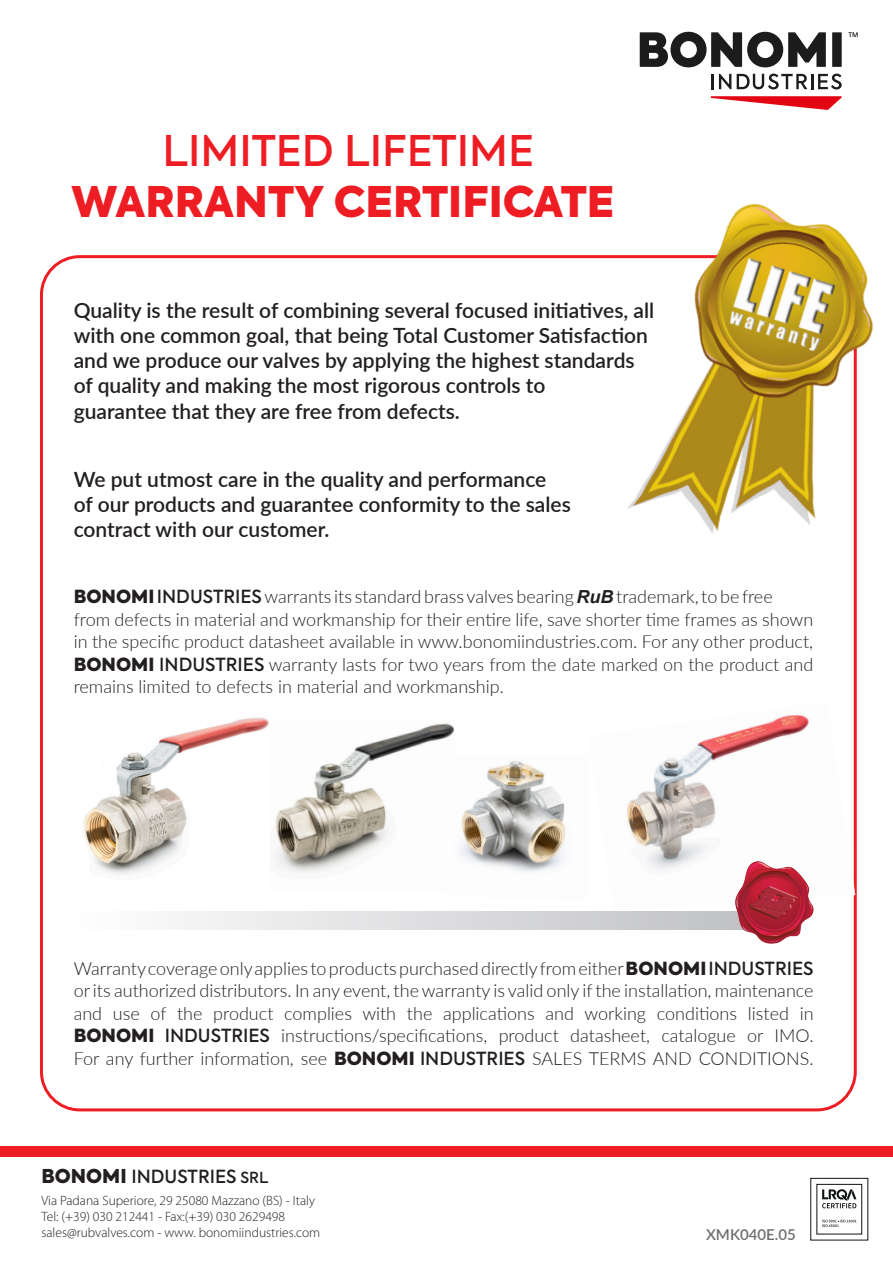
<style>
.page{position:relative;width:893px;height:1263px;background:#fff}
.page>*{position:absolute;margin:0;border:0;box-sizing:border-box;transform-origin:0 0}
.t1{font:900 42px "Axiforma";color:#ee1d23}
.t2{font:500 42px "Axiforma";color:#ee1d23}
.t3{font:600 21px/25.2px "Lato";color:#231f20}
.t4{font:300 18px/22.5px "Lato";color:#231f20}
.t5{font:500 18px "Axiforma";color:#231f20}
.t6{font:600 15px "Lato";color:#6c6d70}
.t7{font:300 13.5px "Myriad Pro";color:#231f20}
.s1{font-family:"Axiforma";font-weight:900}
.s2{font-family:"Axiforma";font-weight:500}
.s3{font-family:"Arial";font-weight:700;font-style:italic}
.s4{font-weight:900;font-size:19.05px}
.s5{font-size:15.15px}
</style>
<div class="page">
<div style="left:0;top:1146px;width:893px;height:11px;background:#ee1d23"></div>
<div style="left:817px;top:1184px;width:45px;height:50px;border:1px solid #0f1313"></div>
<svg style="left:822px;top:1189px;width:34px;height:19px"></svg>
<svg style="left:822px;top:1220px;width:34px;height:7px"></svg>
<div style="left:74px;top:912px;width:705px;height:18px;background:linear-gradient(to right,#fff,#bdbec1)"></div>
<img style="left:604px;top:203px;width:269px;height:354px">
<img style="left:84px;top:717px;width:185px;height:158px">
<img style="left:275px;top:723px;width:179px;height:150px">
<img style="left:447px;top:755px;width:119px;height:118px">
<img style="left:627px;top:701px;width:228px;height:209px">
<img style="left:736px;top:861px;width:78px;height:83px">
<svg style="left:640px;top:32px;width:186px;height:35px"></svg>
<div style="left:832px;top:32px;width:10px;height:35px;background:#1c1c1c"></div>
<svg style="left:711px;top:74px;width:2px;height:15px"></svg>
<svg style="left:719px;top:74px;width:12px;height:15px"></svg>
<svg style="left:737px;top:74px;width:105px;height:15px"></svg>
<svg style="left:711px;top:96px;width:131px;height:14px"></svg>
<svg style="left:848px;top:32px;width:10px;height:5px"></svg>
<p class="t2" style="left:163px;top:124px;width:373px">LIMITED LIFETIME</p>
<p class="t1" style="left:72px;top:172px;width:544px">WARRANTY CERTIFICATE</p>
<p class="t3" style="left:74px;top:297px;width:582px">Quality is the result of combining several focused initiatives, all with one common goal, that being Total Customer Satisfaction and we produce our valves by applying the highest standards of quality and making the most rigorous controls to<br>guarantee that they are free from defects.</p>
<p class="t3" style="left:74px;top:466px;width:499px">We put utmost care in the quality and performance of our products and guarantee conformity to the sales contract with our customer.</p>
<p class="t4" style="left:74px;top:585px;width:741px"><span class="s1">BONOMI</span> <span class="s2">INDUSTRIES</span>warrants its standard brass valves bearing <span class="s3">RuB</span> trademark, to be free from defects in material and workmanship for their entire life, save shorter time frames as shown in the specific product datasheet available in www.bonomiindustries.com. For any other product, <span class="s1">BONOMI</span> <span class="s2">INDUSTRIES</span> warranty lasts for two years from the date marked on the product and remains limited to defects in material and workmanship.</p>
<p class="t4" style="left:74px;top:956px;width:741px;text-align:justify">Warranty coverage only applies to products purchased directly from either <span class="s1">BONOMI</span> <span class="s2">INDUSTRIES </span>or its authorized distributors. In any event, the warranty is valid only if the installation, maintenance and use of the product complies with the applications and working conditions listed in</p>
<p class="t4" style="left:74px;top:1024px;width:741px"><span class="s1">BONOMI</span> <span class="s2">INDUSTRIES</span> instructions/specifications, product datasheet, catalogue or IMO.</p>
<p class="t4" style="left:74px;top:1046px;width:741px">For any further information, see <span class="s1">BONOMI</span> <span class="s2">INDUSTRIES</span> SALES TERMS AND CONDITIONS.</p>
<p class="t5" style="left:41px;top:1164px;width:228px"><span class="s4">BONOMI</span> INDUSTRIES <span class="s5">SRL</span></p>
<p class="t7" style="left:41px;top:1192px;width:275px">Via Padana Superiore, 29 25080 Mazzano (BS) - Italy</p>
<p class="t7" style="left:41px;top:1208px;width:245px">Tel: (+39) 030 212441 - Fax:(+39) 030 2629498</p>
<p class="t7" style="left:41px;top:1224px;width:280px">sales@rubvalves.com - www. bonomiindustries.com</p>
<p class="t6" style="left:706px;top:1223px;width:91px">XMK040E.05</p>
</div>
